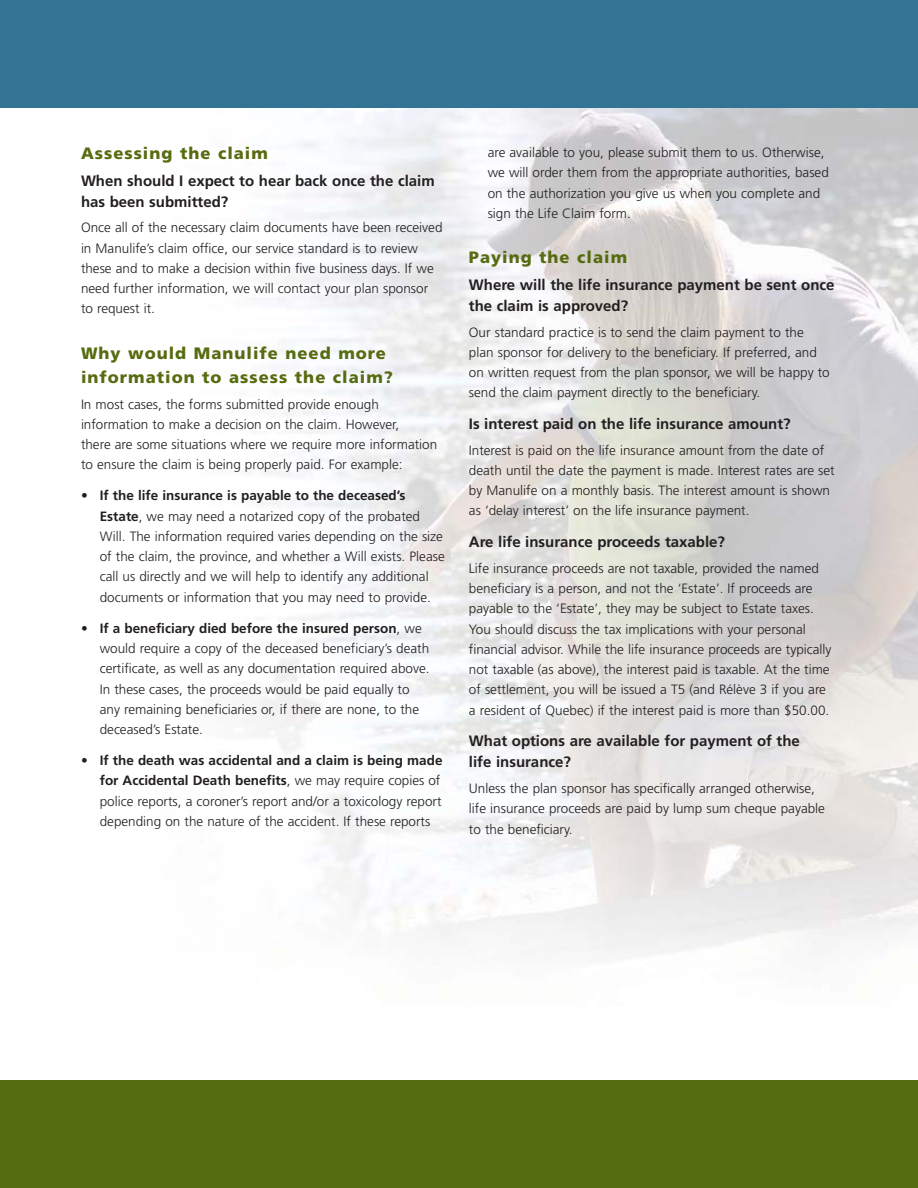
<style>
.page{position:relative;width:918px;height:1188px;background:#fff}
.page>*{position:absolute;margin:0;border:0;box-sizing:border-box;transform-origin:0 0}
.t1{font:900 16.5px/24px "Frutiger";letter-spacing:.06em;color:#566c10}
.t2{font:700 15px/21px "Frutiger";color:#231f20}
.t3{font:300 13.5px/20.2px "Frutiger";color:#231f20}
.s1{font-weight:700}
</style>
<div class="page">
<img style="left:251px;top:108px;width:667px;height:847px">
<div style="left:0;top:0;width:918px;height:108px;background:#337394"></div>
<div style="left:0;top:1080px;width:918px;height:108px;background:#566c10"></div>
<p class="t1" style="left:81px;top:143px;width:188px">Assessing the claim</p>
<p class="t2" style="left:81px;top:171px;width:355px">When should I expect to hear back once the claim has been submitted?</p>
<p class="t3" style="left:81px;top:219px;width:363px">Once all of the necessary claim documents have been received in Manulife’s claim office, our service standard is to review these and to make a decision within five business days. If we need further information, we will contact your plan sponsor to request it.</p>
<p class="t1" style="left:81px;top:343px;width:314px">Why would Manulife need more information to assess the claim?</p>
<p class="t3" style="left:81px;top:395px;width:358px">In most cases, the forms submitted provide enough information to make a decision on the claim. However,<br>there are some situations where we require more information to ensure the claim is being properly paid. For example:</p>
<p class="t3" style="left:100px;top:487px;width:347px;text-indent:-19px">• <span class="s1">If the life insurance is payable to the deceased’s Estate</span>, we may need a notarized copy of the probated Will. The information required varies depending on the size of the claim, the province, and whether a Will exists. Please call us directly and we will help to identify any additional documents or information that you may need to provide.</p>
<p class="t3" style="left:100px;top:619px;width:331px;text-indent:-19px">• <span class="s1">If a beneficiary died before the insured person</span>, we would require a copy of the deceased beneficiary’s death certificate, as well as any documentation required above.<br>In these cases, the proceeds would be paid equally to any remaining beneficiaries or, if there are none, to the deceased’s Estate.</p>
<p class="t3" style="left:100px;top:751px;width:344px;text-indent:-19px">• <span class="s1">If the death was accidental and a claim is being made for Accidental Death benefits</span>, we may require copies of police reports, a coroner’s report and/or a toxicology report depending on the nature of the accident. If these reports</p>
<p class="t3" style="left:488px;top:143px;width:343px">are available to you, please submit them to us. Otherwise, we will order them from the appropriate authorities, based on the authorization you give us when you complete and sign the Life Claim form.</p>
<p class="t1" style="left:469px;top:247px;width:160px">Paying the claim</p>
<p class="t2" style="left:469px;top:275px;width:367px">Where will the life insurance payment be sent once the claim is approved?</p>
<p class="t3" style="left:469px;top:323px;width:362px">Our standard practice is to send the claim payment to the plan sponsor for delivery to the beneficiary. If preferred, and on written request from the plan sponsor, we will be happy to send the claim payment directly to the beneficiary.</p>
<p class="t2" style="left:469px;top:415px;width:323px">Is interest paid on the life insurance amount?</p>
<p class="t3" style="left:469px;top:441px;width:367px">Interest is paid on the life insurance amount from the date of death until the date the payment is made. Interest rates are set by Manulife on a monthly basis. The interest amount is shown as ‘delay interest’ on the life insurance payment.</p>
<p class="t2" style="left:469px;top:533px;width:258px">Are life insurance proceeds taxable?</p>
<p class="t3" style="left:469px;top:559px;width:364px">Life insurance proceeds are not taxable, provided the named beneficiary is a person, and not the ‘Estate’. If proceeds are payable to the ‘Estate’, they may be subject to Estate taxes.<br>You should discuss the tax implications with your personal financial advisor. While the life insurance proceeds are typically not taxable (as above), the interest paid is taxable. At the time of settlement, you will be issued a T5 (and Rélève 3 if you are a resident of Quebec) if the interest paid is more than $50.00.</p>
<p class="t2" style="left:469px;top:732px;width:333px">What options are available for payment of the life insurance?</p>
<p class="t3" style="left:469px;top:779px;width:358px">Unless the plan sponsor has specifically arranged otherwise, life insurance proceeds are paid by lump sum cheque payable to the beneficiary.</p>
</div>
